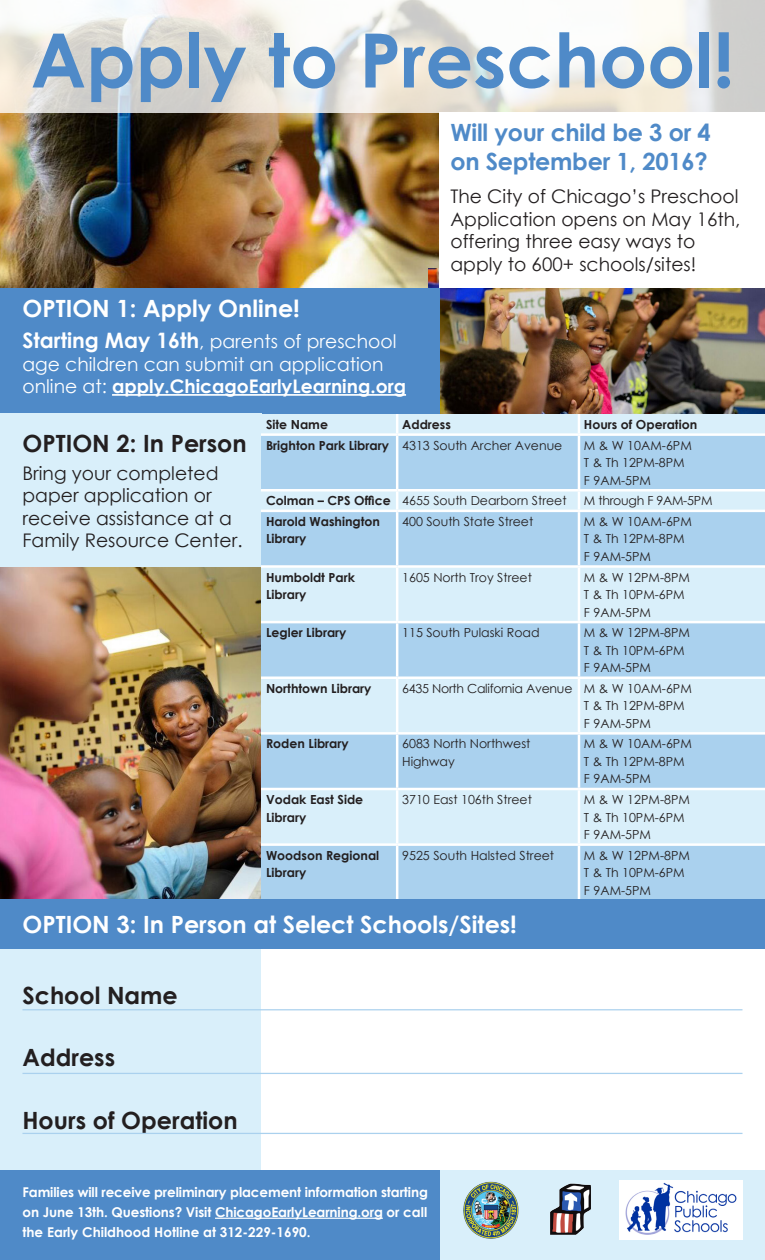
<style>
.page{position:relative;width:765px;height:1260px;background:#fff}
.page>*{position:absolute;margin:0;border:0;box-sizing:border-box;transform-origin:0 0}
.t1{font:700 75px "Century Gothic";color:#4f8ac8}
.Headline{font:700 23.75px "Century Gothic";color:#fff}
.Headline-2{font:700 23.75px "Century Gothic";color:#231f20}
.Text{font:700 23.75px/28.5px "Century Gothic";letter-spacing:-.01em;color:#4f8ac8}
.Body_Text{font:18.75px/22.5px "Century Gothic";color:#231f20}
.Body_Text-2{font:18.75px/22.5px "Century Gothic";color:#fff}
.Body_Text-3{font:700 13.5px/20px "Century Gothic";color:#fff;text-align:justify}
.Table_Text{font:12.5px/17.5px "Century Gothic";color:#231f20}
.t2{font:700 12.5px/17.5px "Century Gothic";color:#231f20}
.Table_Text-2{font:12.5px "Century Gothic";letter-spacing:-.02em;color:#231f20}
.s1{font-weight:700;font-size:21.25px}
.s2{font-weight:700}
</style>
<div class="page">
<div style="left:326px;top:1170px;width:439px;height:90px;background:#d9effa"></div>
<div style="left:0;top:941px;width:261px;height:229px;background:#d9effa"></div>
<img style="left:0;top:112px;width:439px;height:176px">
<img style="left:428px;top:268px;width:337px;height:146px">
<img style="left:0;top:567px;width:261px;height:332px">
<div style="left:0;top:288px;width:439px;height:126px;background:#4f8ac8"></div>
<hr style="left:112px;top:394px;width:294px;height:2px;background:#fff">
<div style="left:0;top:414px;width:262px;height:153px;background:#d9effa"></div>
<div style="left:262px;top:414px;width:503px;height:19px;background:#d9effa"></div>
<svg style="left:261px;top:436px;width:504px;height:463px;background:#bdddf2"></svg>
<svg style="left:396px;top:414px;width:2px;height:19px"></svg>
<svg style="left:578px;top:414px;width:2px;height:19px"></svg>
<hr style="left:261px;top:433px;width:136px;height:3px;background:#fff">
<hr style="left:396px;top:436px;width:2px;height:53px;background:#fff">
<hr style="left:578px;top:436px;width:2px;height:53px;background:#fff">
<hr style="left:261px;top:489px;width:136px;height:3px;background:#fff">
<hr style="left:397px;top:489px;width:182px;height:3px;background:#fff">
<svg style="left:396px;top:492px;width:2px;height:18px"></svg>
<hr style="left:579px;top:489px;width:186px;height:3px;background:#fff">
<svg style="left:578px;top:492px;width:2px;height:18px"></svg>
<hr style="left:261px;top:510px;width:136px;height:2px;background:#fff">
<hr style="left:397px;top:510px;width:182px;height:2px;background:#fff">
<hr style="left:396px;top:512px;width:2px;height:53px;background:#fff">
<hr style="left:579px;top:510px;width:186px;height:2px;background:#fff">
<hr style="left:578px;top:512px;width:2px;height:53px;background:#fff">
<hr style="left:261px;top:565px;width:136px;height:3px;background:#fff">
<hr style="left:397px;top:565px;width:182px;height:3px;background:#fff">
<hr style="left:396px;top:568px;width:2px;height:53px;background:#fff">
<hr style="left:579px;top:565px;width:186px;height:3px;background:#fff">
<hr style="left:578px;top:568px;width:2px;height:53px;background:#fff">
<hr style="left:261px;top:621px;width:136px;height:2px;background:#fff">
<hr style="left:397px;top:621px;width:182px;height:2px;background:#fff">
<hr style="left:396px;top:623px;width:2px;height:54px;background:#fff">
<hr style="left:579px;top:621px;width:186px;height:2px;background:#fff">
<hr style="left:578px;top:623px;width:2px;height:54px;background:#fff">
<hr style="left:261px;top:677px;width:136px;height:2px;background:#fff">
<hr style="left:397px;top:677px;width:182px;height:2px;background:#fff">
<hr style="left:396px;top:679px;width:2px;height:53px;background:#fff">
<hr style="left:579px;top:677px;width:186px;height:2px;background:#fff">
<hr style="left:578px;top:679px;width:2px;height:53px;background:#fff">
<hr style="left:261px;top:732px;width:136px;height:3px;background:#fff">
<hr style="left:397px;top:732px;width:182px;height:3px;background:#fff">
<hr style="left:396px;top:735px;width:2px;height:53px;background:#fff">
<hr style="left:579px;top:732px;width:186px;height:3px;background:#fff">
<hr style="left:578px;top:735px;width:2px;height:53px;background:#fff">
<hr style="left:261px;top:788px;width:136px;height:2px;background:#fff">
<hr style="left:397px;top:788px;width:182px;height:2px;background:#fff">
<hr style="left:396px;top:790px;width:2px;height:53px;background:#fff">
<hr style="left:579px;top:788px;width:186px;height:2px;background:#fff">
<hr style="left:578px;top:790px;width:2px;height:53px;background:#fff">
<hr style="left:261px;top:843px;width:136px;height:3px;background:#fff">
<hr style="left:397px;top:843px;width:182px;height:3px;background:#fff">
<hr style="left:396px;top:846px;width:2px;height:54px;background:#fff">
<hr style="left:579px;top:843px;width:186px;height:3px;background:#fff">
<hr style="left:578px;top:846px;width:2px;height:54px;background:#fff">
<svg style="left:0;top:0;width:765px;height:112px"></svg>
<div style="left:439px;top:112px;width:326px;height:176px;background:#fff"></div>
<div style="left:0;top:1170px;width:439px;height:90px;background:#4f8ac8"></div>
<hr style="left:215px;top:1218px;width:168px;height:1px;background:#fff">
<img style="left:463px;top:1181px;width:56px;height:58px">
<img style="left:550px;top:1183px;width:41px;height:52px">
<img style="left:620px;top:1180px;width:123px;height:59px">
<div style="left:0;top:899px;width:765px;height:50px;background:#4f8ac8"></div>
<hr style="left:22px;top:1009px;width:720px;height:1px;background:#aad1ee">
<hr style="left:22px;top:1073px;width:720px;height:1px;background:#aad1ee">
<hr style="left:22px;top:1133px;width:720px;height:1px;background:#aad1ee">
<p class="t1" style="left:31px;top:3px;width:705px">Apply to Preschool!</p>
<p class="Text" style="left:450px;top:117px;width:262px">Will your child be 3 or 4 on September 1, 2016?</p>
<p class="Body_Text" style="left:450px;top:185px;width:292px">The City of Chicago’s Preschool<br>Application opens on May 16th, offering three easy ways to apply to 600+ schools/sites!</p>
<p class="Headline" style="left:22px;top:290px;width:279px">OPTION 1: Apply Online!</p>
<p class="Body_Text-2" style="left:22px;top:330px;width:385px"><span class="s1">Starting May 16th</span>, parents of preschool age children can submit an application online at: <span class="s2">apply.ChicagoEarlyLearning.org</span></p>
<p class="Headline-2" style="left:22px;top:425px;width:226px">OPTION 2: In Person</p>
<p class="Body_Text" style="left:22px;top:461px;width:222px">Bring your completed paper application or receive assistance at a<br>Family Resource Center.</p>
<p class="t2" style="left:266px;top:415px;width:63px">Site Name</p>
<p class="t2" style="left:402px;top:415px;width:50px">Address</p>
<p class="t2" style="left:584px;top:415px;width:115px">Hours of Operation</p>
<p class="t2" style="left:266px;top:436px;width:124px">Brighton Park Library</p>
<p class="Table_Text" style="left:402px;top:436px;width:162px">4313 South Archer Avenue</p>
<p class="Table_Text" style="left:584px;top:436px;width:109px">M &amp; W 10AM-6PM</p>
<p class="Table_Text" style="left:584px;top:454px;width:102px">T &amp; Th 12PM-8PM</p>
<p class="Table_Text" style="left:584px;top:471px;width:69px">F 9AM-5PM</p>
<p class="t2" style="left:266px;top:491px;width:126px">Colman – CPS Office</p>
<p class="Table_Text" style="left:402px;top:492px;width:166px">4655 South Dearborn Street</p>
<p class="Table_Text-2" style="left:584px;top:492px;width:130px">M through F 9AM-5PM</p>
<p class="t2" style="left:266px;top:512px;width:115px">Harold Washington<br>Library</p>
<p class="Table_Text" style="left:402px;top:512px;width:133px">400 South State Street</p>
<p class="Table_Text" style="left:584px;top:512px;width:109px">M &amp; W 10AM-6PM</p>
<p class="Table_Text" style="left:584px;top:530px;width:102px">T &amp; Th 12PM-8PM</p>
<p class="Table_Text" style="left:584px;top:547px;width:69px">F 9AM-5PM</p>
<p class="t2" style="left:266px;top:568px;width:91px">Humboldt Park<br>Library</p>
<p class="Table_Text" style="left:402px;top:568px;width:131px">1605 North Troy Street</p>
<p class="Table_Text" style="left:584px;top:568px;width:108px">M &amp; W 12PM-8PM</p>
<p class="Table_Text" style="left:584px;top:586px;width:102px">T &amp; Th 10PM-6PM</p>
<p class="Table_Text" style="left:584px;top:603px;width:69px">F 9AM-5PM</p>
<p class="t2" style="left:266px;top:623px;width:82px">Legler Library</p>
<p class="Table_Text" style="left:402px;top:624px;width:139px">115 South Pulaski Road</p>
<p class="Table_Text" style="left:584px;top:624px;width:108px">M &amp; W 12PM-8PM</p>
<p class="Table_Text" style="left:584px;top:641px;width:102px">T &amp; Th 10PM-6PM</p>
<p class="Table_Text" style="left:584px;top:659px;width:69px">F 9AM-5PM</p>
<p class="t2" style="left:266px;top:679px;width:107px">Northtown Library</p>
<p class="Table_Text-2" style="left:402px;top:680px;width:172px">6435 North California Avenue</p>
<p class="Table_Text" style="left:584px;top:679px;width:109px">M &amp; W 10AM-6PM</p>
<p class="Table_Text" style="left:584px;top:697px;width:102px">T &amp; Th 12PM-8PM</p>
<p class="Table_Text" style="left:584px;top:714px;width:69px">F 9AM-5PM</p>
<p class="t2" style="left:266px;top:735px;width:84px">Roden Library</p>
<p class="Table_Text" style="left:402px;top:735px;width:130px">6083 North Northwest<br>Highway</p>
<p class="Table_Text" style="left:584px;top:735px;width:109px">M &amp; W 10AM-6PM</p>
<p class="Table_Text" style="left:584px;top:752px;width:102px">T &amp; Th 12PM-8PM</p>
<p class="Table_Text" style="left:584px;top:770px;width:69px">F 9AM-5PM</p>
<p class="t2" style="left:266px;top:790px;width:99px">Vodak East Side<br>Library</p>
<p class="Table_Text" style="left:402px;top:791px;width:131px">3710 East 106th Street</p>
<p class="Table_Text" style="left:584px;top:791px;width:108px">M &amp; W 12PM-8PM</p>
<p class="Table_Text" style="left:584px;top:808px;width:102px">T &amp; Th 10PM-6PM</p>
<p class="Table_Text" style="left:584px;top:826px;width:69px">F 9AM-5PM</p>
<p class="t2" style="left:266px;top:846px;width:115px">Woodson Regional<br>Library</p>
<p class="Table_Text" style="left:402px;top:846px;width:154px">9525 South Halsted Street</p>
<p class="Table_Text" style="left:584px;top:846px;width:108px">M &amp; W 12PM-8PM</p>
<p class="Table_Text" style="left:584px;top:864px;width:102px">T &amp; Th 10PM-6PM</p>
<p class="Table_Text" style="left:584px;top:881px;width:69px">F 9AM-5PM</p>
<p class="Headline" style="left:22px;top:906px;width:496px">OPTION 3: In Person at Select Schools/Sites!</p>
<p class="Headline-2" style="left:22px;top:977px;width:157px">School Name</p>
<p class="Headline-2" style="left:22px;top:1040px;width:94px">Address</p>
<p class="Headline-2" style="left:22px;top:1102px;width:217px">Hours of Operation</p>
<p class="Body_Text-3" style="left:22px;top:1181px;width:407px">Families will receive preliminary placement information starting on June 13th. Questions? Visit ChicagoEarlyLearning.org or call the Early Childhood Hotline at 312-229-1690.</p>
</div>
